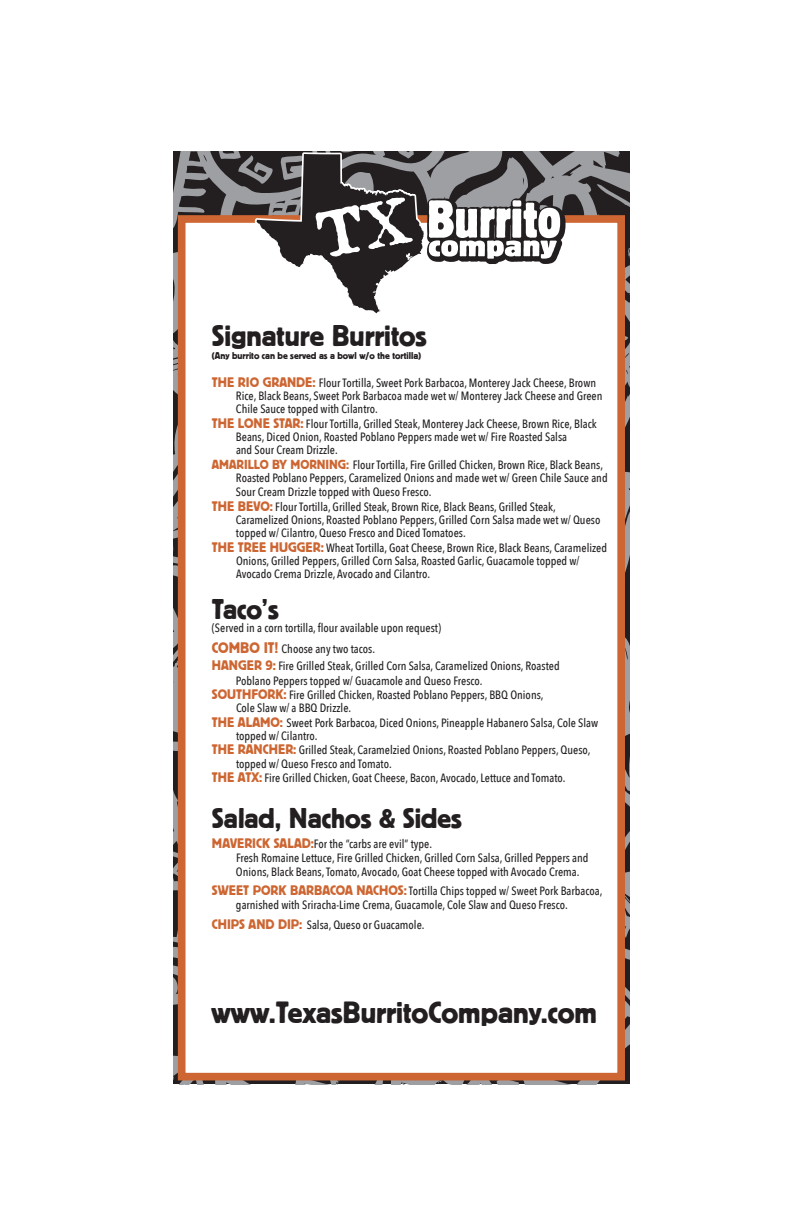
<style>
.page{position:relative;width:792px;height:1224px;background:#fff}
.page>*{position:absolute;margin:0;border:0;box-sizing:border-box;transform-origin:0 0}
.t1{font:32px "Block T";color:#231f20}
.t2{font:31.3px "Block T";color:#231f20}
.t3{font:29.8px "Block T";color:#231f20}
.t4{font:500 12px/13.2px "Avenir Next Condensed";color:#231f20}
.t5{font:10.3px "Block T";color:#231f20}
.s1{font-family:"Block T";font-weight:400;font-size:14.4px;color:#cd6632}
.s2{font-family:"Block T";font-weight:400;font-size:13.7px;color:#cd6632}
.s3{font-family:"Block T";font-weight:400;font-size:16px;color:#cd6632}
</style>
<div class="page">
<svg style="left:174px;top:152px;width:456px;height:932px;background:#636162"></svg>
<div style="left:178px;top:215px;width:447px;height:865px;background:#fff;border:8px solid #cd6632"></div>
<svg style="left:252px;top:151px;width:177px;height:73px"></svg>
<svg style="left:256px;top:154px;width:314px;height:160px"></svg>
<h2 class="t2" style="left:212px;top:319px;width:216px">Signature Burritos</h2>
<p class="t5" style="left:212px;top:350px;width:211px">(Any burrito can be served as a bowl w/o the tortilla)</p>
<p class="t4" style="left:236px;top:376px;width:368px;text-indent:-24px"><span class="s1">THE RIO GRANDE:</span> Flour Tortilla, Sweet Pork Barbacoa, Monterey Jack Cheese, Brown<br>Rice, Black Beans, Sweet Pork Barbacoa made wet w/ Monterey Jack Cheese and Green<br>Chile Sauce topped with Cilantro.</p>
<p class="t4" style="left:236px;top:417px;width:362px;text-indent:-24px"><span class="s1">THE LONE STAR:</span> Flour Tortilla, Grilled Steak, Monterey Jack Cheese, Brown Rice, Black<br>Beans, Diced Onion, Roasted Poblano Peppers made wet w/ Fire Roasted Salsa<br>and Sour Cream Drizzle.</p>
<p class="t4" style="left:236px;top:458px;width:373px;text-indent:-24px"><span class="s2">AMARILLO BY MORNING:</span> Flour Tortilla, Fire Grilled Chicken, Brown Rice, Black Beans,<br>Roasted Poblano Peppers, Caramelized Onions and made wet w/ Green Chile Sauce and</p>
<p class="t4" style="left:212px;top:485px;width:345px;line-height:14.4px;text-indent:24px">Sour Cream Drizzle topped with Queso Fresco.<br><span class="s1">THE BEVO:</span> Flour Tortilla, Grilled Steak, Brown Rice, Black Beans, Grilled Steak,</p>
<p class="t4" style="left:236px;top:513px;width:366px">Caramelized Onions, Roasted Poblano Peppers, Grilled Corn Salsa made wet w/ Queso topped w/ Cilantro, Queso Fresco and Diced Tomatoes.</p>
<p class="t4" style="left:236px;top:541px;width:373px;text-indent:-24px"><span class="s1">THE TREE HUGGER:</span> Wheat Tortilla, Goat Cheese, Brown Rice, Black Beans, Caramelized<br>Onions, Grilled Peppers, Grilled Corn Salsa, Roasted Garlic, Guacamole topped w/<br>Avocado Crema Drizzle, Avocado and Cilantro.</p>
<h3 class="t3" style="left:212px;top:593px;width:68px">Taco’s</h3>
<p class="t4" style="left:212px;top:618px;width:231px;line-height:20.4px">(Served in a corn tortilla, flour available upon request)<br><span class="s3">COMBO IT!</span> Choose any two tacos.</p>
<p class="t4" style="left:212px;top:659px;width:349px"><span class="s1">HANGER 9:</span> Fire Grilled Steak, Grilled Corn Salsa, Caramelized Onions, Roasted</p>
<p class="t4" style="left:236px;top:674px;width:248px">Poblano Peppers topped w/ Guacamole and Queso Fresco.</p>
<p class="t4" style="left:212px;top:688px;width:333px"><span class="s1">SOUTHFORK:</span> Fire Grilled Chicken, Roasted Poblano Peppers, BBQ Onions,</p>
<p class="t4" style="left:212px;top:701px;width:388px;line-height:14.4px;text-indent:24px">Cole Slaw w/ a BBQ Drizzle.<br><span class="s1">THE ALAMO:</span> Sweet Pork Barbacoa, Diced Onions, Pineapple Habanero Salsa, Cole Slaw</p>
<p class="t4" style="left:212px;top:728px;width:380px;line-height:14.4px;text-indent:24px">topped w/ Cilantro.<br><span class="s1">THE RANCHER:</span> Grilled Steak, Caramelzied Onions, Roasted Poblano Peppers, Queso,</p>
<p class="t4" style="left:212px;top:756px;width:355px;line-height:14.4px;text-indent:24px">topped w/ Queso Fresco and Tomato.<br><span class="s1">THE ATX:</span> Fire Grilled Chicken, Goat Cheese, Bacon, Avocado, Lettuce and Tomato.</p>
<h3 class="t3" style="left:212px;top:802px;width:251px">Salad, Nachos &amp; Sides</h3>
<p class="t4" style="left:236px;top:837px;width:354px;line-height:14px;text-indent:-24px"><span class="s1">MAVERICK SALAD:</span>For the “carbs are evil” type.<br>Fresh Romaine Lettuce, Fire Grilled Chicken, Grilled Corn Salsa, Grilled Peppers and<br>Onions, Black Beans, Tomato, Avocado, Goat Cheese topped with Avocado Crema.</p>
<p class="t4" style="left:236px;top:884px;width:368px;line-height:14px;text-indent:-24px"><span class="s1">SWEET PORK BARBACOA NACHOS:</span> Tortilla Chips topped w/ Sweet Pork Barbacoa, garnished with Sriracha-Lime Crema, Guacamole, Cole Slaw and Queso Fresco.</p>
<p class="t4" style="left:212px;top:919px;width:214px"><span class="s1">CHIPS AND DIP:</span> Salsa, Queso or Guacamole.</p>
<h1 class="t1" style="left:212px;top:995px;width:387px">www.TexasBurritoCompany.com</h1>
</div>
